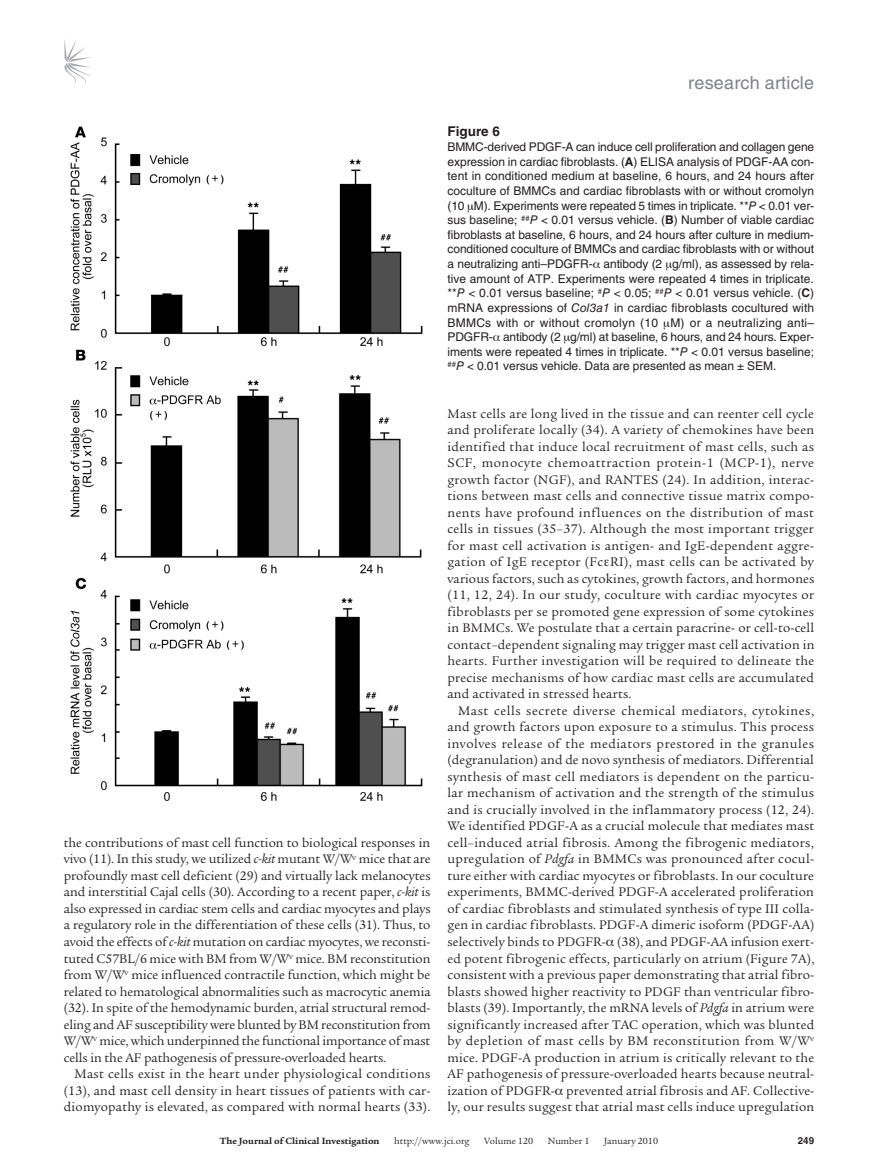
<style>
.page{position:relative;width:878px;height:1174px;background:#fff}
.page>*{position:absolute;margin:0;border:0;box-sizing:border-box;transform-origin:0 0}
.t1{font:18px "Helvetica LT Std";letter-spacing:.01em;color:#808285}
.t2{font:13.5px/16.5px "Legacy Serif Std";letter-spacing:.015em;color:#231f20;text-align:justify}
.t3{font:700 13.5px "Helvetica LT Std";color:#231f20}
.t4{font:12px/14.7px "Helvetica LT Std";letter-spacing:-.005em;color:#231f20;text-align:justify}
.t5{font:9.75px "Legacy Serif Std";color:#231f20}
.t6{font:700 9.75px "Legacy Serif Std";color:#231f20}
.t7{font:700 9.75px "Helvetica LT Std";color:#231f20}
.s1{font-style:italic}
.s2{font-weight:700}
</style>
<div class="page">
<svg style="left:64px;top:39px;width:27px;height:46px"></svg>
<img style="left:70px;top:126px;width:353px;height:675px">
<h1 class="t1" style="left:688px;top:72px;width:127px">research article</h1>
<p class="t2" style="left:64px;top:834px;width:368px">the contributions of mast cell function to biological responses in vivo (11). In this study, we utilized <span class="s1">c-kit</span> mutant W/W<sup>v</sup> mice that are profoundly mast cell deficient (29) and virtually lack melanocytes and interstitial Cajal cells (30). According to a recent paper, <span class="s1">c-kit</span> is also expressed in cardiac stem cells and cardiac myocytes and plays a regulatory role in the differentiation of these cells (31). Thus, to avoid the effects of <span class="s1">c-kit</span> mutation on cardiac myocytes, we reconsti&shy;tuted C57BL/6 mice with BM from W/W<sup>v</sup> mice. BM reconstitution from W/W<sup>v</sup> mice influenced contractile function, which might be related to hematological abnormalities such as macrocytic anemia (32). In spite of the hemodynamic burden, atrial structural remod&shy;eling and AF susceptibility were blunted by BM reconstitution from W/W<sup>v</sup> mice, which underpinned the functional importance of mast cells in the AF pathogenesis of pressure-overloaded hearts.</p>
<p class="t2" style="left:64px;top:1065px;width:368px;text-indent:11px">Mast cells exist in the heart under physiological conditions (13), and mast cell density in heart tissues of patients with car&shy;diomyopathy is elevated, as compared with normal hearts (33).</p>
<p class="t3" style="left:447px;top:123px;width:54px">Figure 6</p>
<p class="t4" style="left:447px;top:139px;width:368px">BMMC-derived PDGF-A can induce cell proliferation and collagen gene expression in cardiac fibroblasts. (<span class="s2">A</span>) ELISA analysis of PDGF-AA con&shy;tent in conditioned medium at baseline, 6 hours, and 24 hours after coculture of BMMCs and cardiac fibroblasts with or without cromolyn (10 M). Experiments were repeated 5 times in triplicate. **<span class="s1">P</span> &lt; 0.01 ver&shy;sus baseline; <sup>##</sup><span class="s1">P</span> &lt; 0.01 versus vehicle. (<span class="s2">B</span>) Number of viable cardiac fibroblasts at baseline, 6 hours, and 24 hours after culture in medium&shy;conditioned coculture of BMMCs and cardiac fibroblasts with or without a neutralizing anti–PDGFR- antibody (2 g/ml), as assessed by rela&shy;tive amount of ATP. Experiments were repeated 4 times in triplicate. **<span class="s1">P</span> &lt; 0.01 versus baseline; <sup>#</sup><span class="s1">P</span> &lt; 0.05; <sup>##</sup><span class="s1">P</span> &lt; 0.01 versus vehicle. (<span class="s2">C</span>) mRNA expressions of <span class="s1">Col3a1</span> in cardiac fibroblasts cocultured with BMMCs with or without cromolyn (10 M) or a neutralizing anti– PDGFR- antibody (2 g/ml) at baseline, 6 hours, and 24 hours. Exper&shy;iments were repeated 4 times in triplicate. **<span class="s1">P</span> &lt; 0.01 versus baseline; <sup>##</sup><span class="s1">P</span> &lt; 0.01 versus vehicle. Data are presented as mean ± SEM.</p>
<p class="t2" style="left:447px;top:405px;width:368px">Mast cells are long lived in the tissue and can reenter cell cycle and proliferate locally (34). A variety of chemokines have been identified that induce local recruitment of mast cells, such as SCF, monocyte chemoattraction protein-1 (MCP-1), nerve growth factor (NGF), and RANTES (24). In addition, interac&shy;tions between mast cells and connective tissue matrix compo&shy;nents have profound influences on the distribution of mast cells in tissues (35–37). Although the most important trigger for mast cell activation is antigen- and IgE-dependent aggre&shy;gation of IgE receptor (Fc RI), mast cells can be activated by various factors, such as cytokines, growth factors, and hormones (11, 12, 24). In our study, coculture with cardiac myocytes or fibroblasts per se promoted gene expression of some cytokines in BMMCs. We postulate that a certain paracrine- or cell-to-cell contact–dependent signaling may trigger mast cell activation in hearts. Further investigation will be required to delineate the precise mechanisms of how cardiac mast cells are accumulated and activated in stressed hearts.</p>
<p class="t2" style="left:447px;top:702px;width:368px;text-indent:11px">Mast cells secrete diverse chemical mediators, cytokines, and growth factors upon exposure to a stimulus. This process involves release of the mediators prestored in the granules (degranulation) and de novo synthesis of mediators. Differential synthesis of mast cell mediators is dependent on the particu&shy;lar mechanism of activation and the strength of the stimulus and is crucially involved in the inflammatory process (12, 24).<br>We identified PDGF-A as a crucial molecule that mediates mast cell–induced atrial fibrosis. Among the fibrogenic mediators, upregulation of <span class="s1">Pdgfa</span> in BMMCs was pronounced after cocul&shy;ture either with cardiac myocytes or fibroblasts. In our coculture experiments, BMMC-derived PDGF-A accelerated proliferation of cardiac fibroblasts and stimulated synthesis of type III colla&shy;gen in cardiac fibroblasts. PDGF-A dimeric isoform (PDGF-AA) selectively binds to PDGFR- (38), and PDGF-AA infusion exert&shy;ed potent fibrogenic effects, particularly on atrium (Figure 7A), consistent with a previous paper demonstrating that atrial fibro&shy;blasts showed higher reactivity to PDGF than ventricular fibro&shy;blasts (39). Importantly, the mRNA levels of <span class="s1">Pdgfa</span> in atrium were significantly increased after TAC operation, which was blunted by depletion of mast cells by BM reconstitution from W/W<sup>v </sup>mice. PDGF-A production in atrium is critically relevant to the AF pathogenesis of pressure-overloaded hearts because neutral&shy;ization of PDGFR- prevented atrial fibrosis and AF. Collective&shy;ly, our results suggest that atrial mast cells induce upregulation</p>
<p class="t6" style="left:220px;top:1135px;width:161px">The Journal of Clinical Investigation</p>
<p class="t5" style="left:394px;top:1135px;width:77px">http://www.jci.org</p>
<p class="t5" style="left:484px;top:1135px;width:50px">Volume 120</p>
<p class="t5" style="left:548px;top:1135px;width:43px">Number 1</p>
<p class="t5" style="left:604px;top:1135px;width:55px">January 2010</p>
<p class="t7" style="left:797px;top:1134px;width:18px">249</p>
</div>
